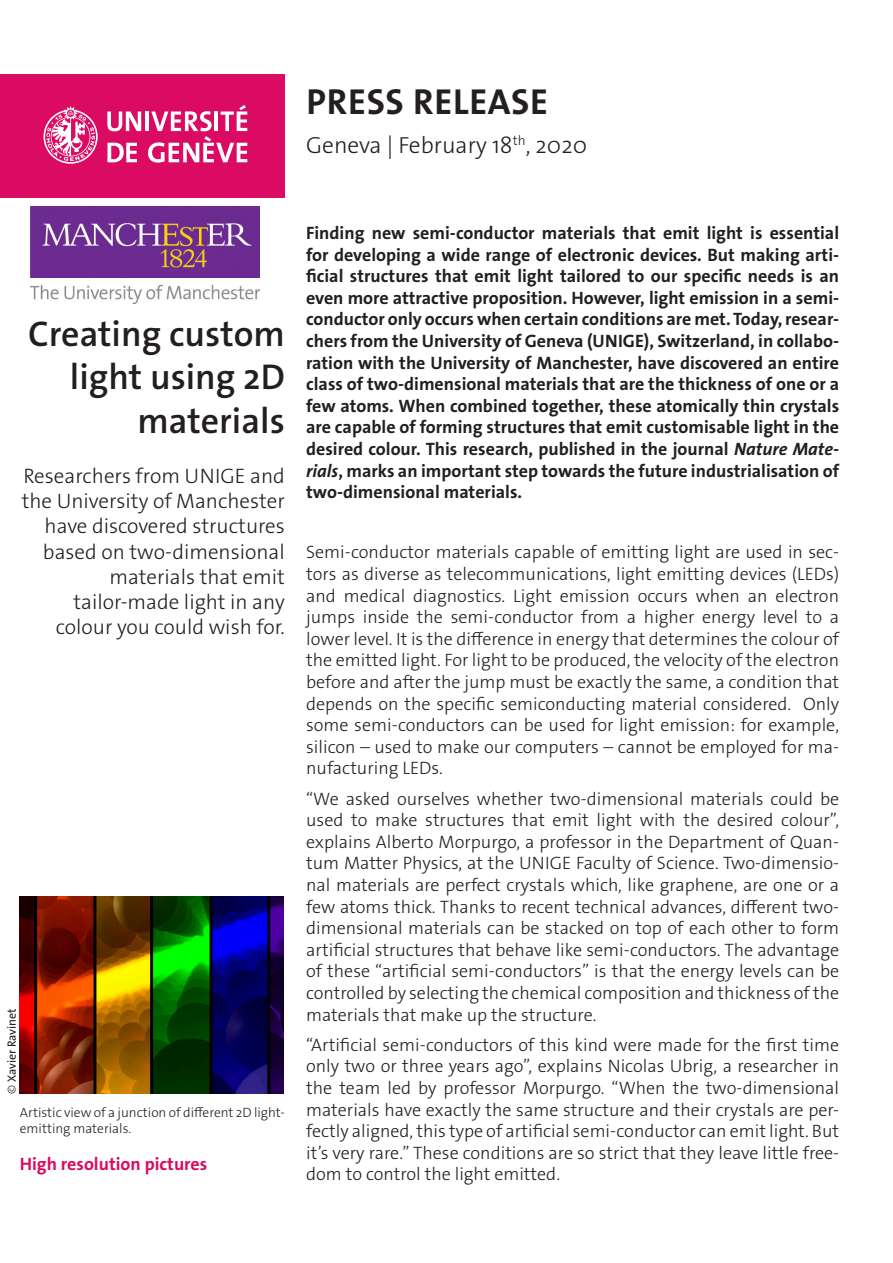
<style>
.page{position:relative;width:893px;height:1263px;background:#fff}
.page>*{position:absolute;margin:0;border:0;box-sizing:border-box;transform-origin:0 0}
._4__texte_courant{font:700 36.3px "The Sans Os F";letter-spacing:.02em;color:#231f20}
._1__grand_titre{font:600 36px/43.2px "The Sans Os F";color:#231f20;text-align:right}
._4__texte_courant-2{font:300 23.4px "The Sans Os F";color:#231f20}
._1__grand_titre-2{font:300 21px/25.2px "The Sans Os F";color:#231f20;text-align:right}
._4__texte_courant-3{font:300 18px/21.6px "The Sans Os F";color:#231f20;text-align:justify}
._4__texte_courant-4{font:700 18px/21.6px "The Sans Os F";color:#231f20;text-align:justify}
.t1{font:700 18px "The Sans Os F";color:#db0a62}
.t2{font:300 13.5px/16.2px "The Sans Os F";color:#231f20}
.t3{font:12px "The Sans Os F";color:#231f20}
.s1{font-weight:300}
.s2{font-style:italic}
</style>
<div class="page">
<div style="left:0;top:74px;width:285px;height:124px;background:#db0a62"></div>
<svg style="left:44px;top:106px;width:54px;height:58px"></svg>
<svg style="left:107px;top:111px;width:34px;height:20px"></svg>
<hr style="left:145px;top:111px;width:4px;height:20px;background:#fff">
<svg style="left:107px;top:143px;width:30px;height:19px"></svg>
<svg style="left:148px;top:105px;width:99px;height:58px"></svg>
<img style="left:31px;top:206px;width:228px;height:97px">
<img style="left:20px;top:896px;width:263px;height:197px">
<p class="_4__texte_courant" style="left:306px;top:78px;width:243px">PRESS RELEASE</p>
<p class="_4__texte_courant-2" style="left:306px;top:130px;width:282px">Geneva | February 18<sup>th</sup>, 2020</p>
<p class="_1__grand_titre" style="left:28px;top:313px;width:258px">Creating custom light using 2D materials</p>
<p class="_1__grand_titre-2" style="left:22px;top:463px;width:265px">Researchers from UNIGE and the University of Manchester have discovered structures based on two-dimensional materials that emit tailor-made light in any colour you could wish for.</p>
<p class="t3" style="left:4px;top:1094px;width:87px;rotate:-90deg"><span class="s1">©</span> Xavier Ravinet</p>
<p class="t2" style="left:20px;top:1104px;width:267px">Artistic view of a junction of different 2D light&shy;emitting materials.</p>
<p class="t1" style="left:20px;top:1152px;width:189px">High resolution pictures</p>
<p class="_4__texte_courant-4" style="left:306px;top:222px;width:534px">Finding new semi-conductor materials that emit light is essential for developing a wide range of electronic devices. But making arti&shy;ficial structures that emit light tailored to our specific needs is an even more attractive proposition. However, light emission in a semi&shy;conductor only occurs when certain conditions are met. Today, resear&shy;chers from the University of Geneva (UNIGE), Switzerland, in collabo&shy;ration with the University of Manchester, have discovered an entire class of two-dimensional materials that are the thickness of one or a few atoms. When combined together, these atomically thin crystals are capable of forming structures that emit customisable light in the desired colour. This research, published in the journal <span class="s2">Nature Mate&shy;rials</span>, marks an important step towards the future industrialisation of two-dimensional materials.</p>
<p class="_4__texte_courant-3" style="left:306px;top:542px;width:534px">Semi-conductor materials capable of emitting light are used in sec&shy;tors as diverse as telecommunications, light emitting devices (LEDs) and medical diagnostics. Light emission occurs when an electron jumps inside the semi-conductor from a higher energy level to a lower level. It is the difference in energy that determines the colour of the emitted light. For light to be produced, the velocity of the electron before and after the jump must be exactly the same, a condition that depends on the specific semiconducting material considered. Only some semi-conductors can be used for light emission: for example, silicon – used to make our computers – cannot be employed for ma&shy;nufacturing LEDs.</p>
<p class="_4__texte_courant-3" style="left:306px;top:788px;width:534px">“We asked ourselves whether two-dimensional materials could be used to make structures that emit light with the desired colour”, explains Alberto Morpurgo, a professor in the Department of Quan&shy;tum Matter Physics, at the UNIGE Faculty of Science. Two-dimensio&shy;nal materials are perfect crystals which, like graphene, are one or a few atoms thick. Thanks to recent technical advances, different two&shy;dimensional materials can be stacked on top of each other to form artificial structures that behave like semi-conductors. The advantage of these “artificial semi-conductors” is that the energy levels can be controlled by selecting the chemical composition and thickness of the materials that make up the structure.</p>
<p class="_4__texte_courant-3" style="left:306px;top:1034px;width:534px">“Artificial semi-conductors of this kind were made for the first time only two or three years ago”, explains Nicolas Ubrig, a researcher in the team led by professor Morpurgo. “When the two-dimensional materials have exactly the same structure and their crystals are per&shy;fectly aligned, this type of artificial semi-conductor can emit light. But it’s very rare.” These conditions are so strict that they leave little free&shy;dom to control the light emitted.</p>
</div>
